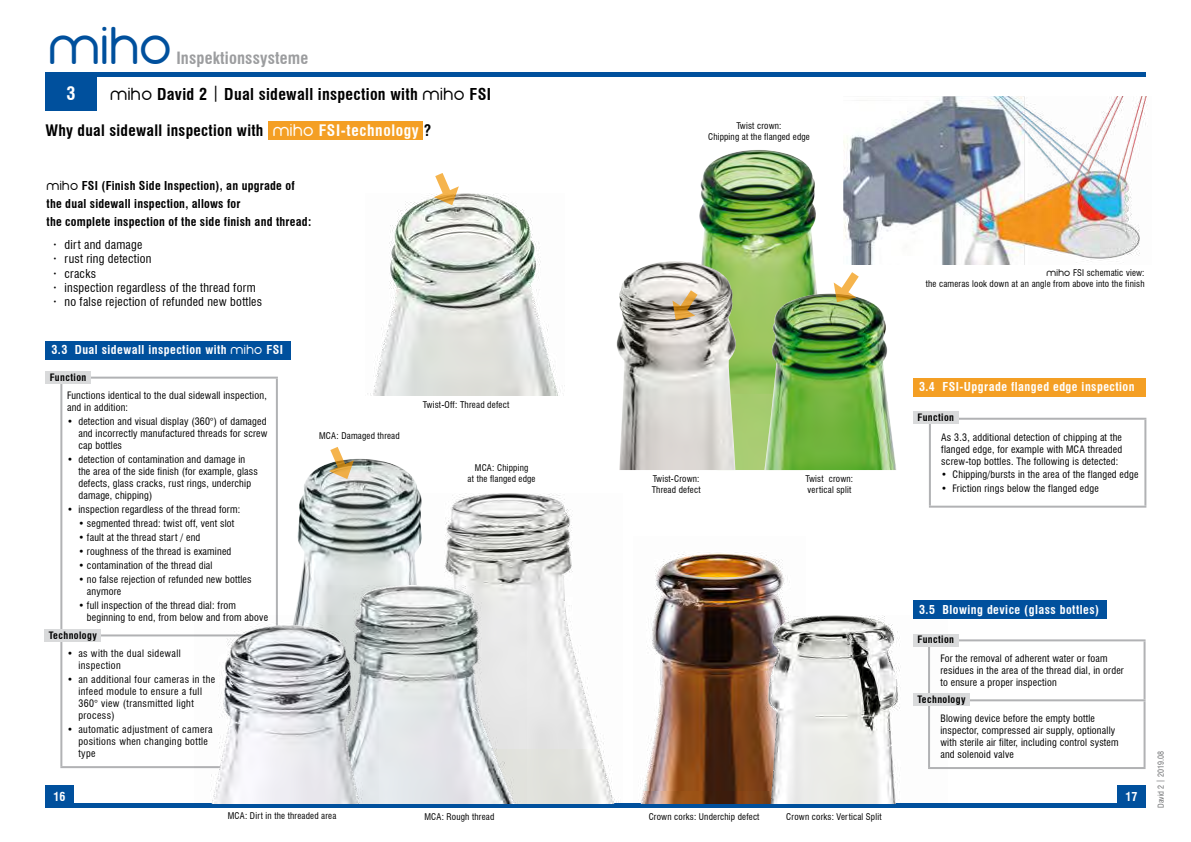
<style>
.page{position:relative;width:1191px;height:842px;background:#fff}
.page>*{position:absolute;margin:0;border:0;box-sizing:border-box;transform-origin:0 0}
.t1{font:50px "miho";color:#00509d}
.t2{font:48.4px "miho";color:#00509d}
.t3{font:700 condensed 18px "Swiss 721 BT";color:#fff}
.t4{font:700 condensed 16.5px "Swiss 721 BT";letter-spacing:.01em;color:#9c9d9f}
.t5{font:700 condensed 16px "Swiss 721 BT";letter-spacing:.02em;color:#000}
.t6{font:700 condensed 15.5px "Swiss 721 BT";letter-spacing:.02em;color:#000}
.t7{font:700 condensed 12px/18px "Swiss 721 BT";letter-spacing:.02em;color:#000}
.t8{font:condensed 12px/14.4px "Swiss 721 BT";letter-spacing:.02em;color:#000}
.t9{font:700 condensed 12px "Swiss 721 BT";letter-spacing:.04em;color:#fff}
.t10{font:condensed 10px/12px "Swiss 721 BT";letter-spacing:.02em;color:#000}
.t11{font:condensed 10px/12px "Swiss 721 BT";letter-spacing:.04em;color:#000}
.t12{font:700 condensed 10px "Swiss 721 BT";letter-spacing:.04em;color:#000}
.t13{font:condensed 9.1px "Swiss 721 BT";letter-spacing:.02em;color:#000}
.t14{font:condensed 9px/11px "Swiss 721 BT";letter-spacing:.02em;color:#000;text-align:center}
.t15{font:condensed 8px "Swiss 721 BT";color:#6f7072}
.s1{font-family:"miho";font-weight:400;font-stretch:normal}
.s2{font-weight:400}
.s3{font-family:"miho";font-weight:400;font-stretch:normal;color:#fff}
.s4{color:#fff}
.s5{font-family:"miho";font-stretch:normal}
</style>
<div class="page">
<hr style="left:45px;top:804px;width:1100px;height:4px;background:#00509d">
<div style="left:45px;top:72px;width:1100px;height:5px;background:#00509d"></div>
<div style="left:1117px;top:785px;width:28px;height:23px;background:#00509d"></div>
<div style="left:45px;top:785px;width:29px;height:23px;background:#00509d"></div>
<img style="left:295px;top:459px;width:125px;height:156px">
<img style="left:397px;top:494px;width:225px;height:310px">
<img style="left:306px;top:585px;width:221px;height:219px">
<img style="left:843px;top:96px;width:304px;height:168px">
<img style="left:367px;top:193px;width:198px;height:202px">
<svg style="left:428px;top:173px;width:31px;height:35px"></svg>
<svg style="left:323px;top:447px;width:31px;height:34px"></svg>
<div style="left:45px;top:76px;width:51px;height:34px;background:#00509d"></div>
<img style="left:634px;top:552px;width:156px;height:252px">
<img style="left:699px;top:150px;width:160px;height:320px">
<img style="left:616px;top:261px;width:120px;height:209px">
<img style="left:764px;top:294px;width:132px;height:176px">
<img style="left:700px;top:615px;width:247px;height:189px">
<svg style="left:830px;top:263px;width:36px;height:43px"></svg>
<svg style="left:669px;top:281px;width:42px;height:69px;background:#cabeae"></svg>
<div style="left:268px;top:121px;width:154px;height:19px;background:#f49f24"></div>
<hr style="left:928px;top:639px;width:217px;height:2px;background:#b1b2b4">
<hr style="left:928px;top:641px;width:2px;height:58px;background:#b1b2b4">
<hr style="left:1143px;top:641px;width:2px;height:58px;background:#b1b2b4">
<hr style="left:928px;top:699px;width:217px;height:2px;background:#b1b2b4">
<hr style="left:928px;top:701px;width:2px;height:66px;background:#b1b2b4">
<hr style="left:1143px;top:701px;width:2px;height:66px;background:#b1b2b4">
<hr style="left:928px;top:767px;width:217px;height:2px;background:#b1b2b4">
<hr style="left:929px;top:418px;width:217px;height:2px;background:#b1b2b4">
<hr style="left:929px;top:420px;width:2px;height:86px;background:#b1b2b4">
<hr style="left:1144px;top:420px;width:2px;height:86px;background:#b1b2b4">
<hr style="left:929px;top:506px;width:217px;height:2px;background:#b1b2b4">
<div style="left:913px;top:693px;width:56px;height:13px;background:#d9dadb"></div>
<div style="left:913px;top:634px;width:45px;height:12px;background:#d9dadb"></div>
<div style="left:913px;top:411px;width:45px;height:13px;background:#d9dadb"></div>
<div style="left:913px;top:378px;width:232px;height:19px;background:#f49f24"></div>
<div style="left:913px;top:600px;width:193px;height:19px;background:#00509d"></div>
<div style="left:45px;top:341px;width:245px;height:18px;background:#00509d"></div>
<hr style="left:60px;top:377px;width:218px;height:2px;background:#b1b2b4">
<hr style="left:60px;top:379px;width:2px;height:255px;background:#b1b2b4">
<hr style="left:276px;top:379px;width:2px;height:255px;background:#b1b2b4">
<hr style="left:60px;top:634px;width:218px;height:2px;background:#b1b2b4">
<hr style="left:60px;top:636px;width:2px;height:130px;background:#b1b2b4">
<hr style="left:60px;top:766px;width:218px;height:2px;background:#b1b2b4">
<div style="left:44px;top:629px;width:57px;height:13px;background:#d9dadb"></div>
<div style="left:45px;top:371px;width:46px;height:13px;background:#d9dadb"></div>
<img style="left:195px;top:615px;width:183px;height:189px">
<h1 class="t1" style="left:52px;top:18px;width:127px">miho</h1>
<h2 class="t2" style="left:48px;top:19px;width:125px">miho</h2>
<h3 class="t4" style="left:176px;top:48px;width:133px">Inspektionssysteme</h3>
<h3 class="t5" style="left:110px;top:85px;width:382px"><span class="s1">miho</span> David 2 <span class="s2">|</span> Dual sidewall inspection with <span class="s1">miho</span> FSI</h3>
<h3 class="t3" style="left:66px;top:82px;width:10px">3</h3>
<h3 class="t6" style="left:45px;top:122px;width:388px">Why dual sidewall inspection with <span class="s3">miho</span> <span class="s4">FSI-technology</span> ?</h3>
<p class="t14" style="left:708px;top:120px;width:103px">Twist crown:<br>Chipping at the flanged edge</p>
<p class="t7" style="left:46px;top:177px;width:266px"><span class="s1">miho</span> FSI (Finish Side Inspection), an upgrade of the dual sidewall inspection, allows for<br>the complete inspection of the side finish and thread:</p>
<p class="t8" style="left:64px;top:237px;width:199px">dirt and damage<br>rust ring detection<br>cracks<br>inspection regardless of the thread form no false rejection of refunded new bottles</p>
<p class="t14" style="left:925px;top:267px;width:220px;text-align:right"><span class="s5">miho</span> FSI schematic view:<br>the cameras look down at an angle from above into the finish</p>
<p class="t9" style="left:51px;top:343px;width:233px">3.3 Dual sidewall inspection with <span class="s1">miho</span> FSI</p>
<p class="t10" style="left:67px;top:390px;width:201px">Functions identical to the dual sidewall inspection, and in addition:</p>
<p class="t10" style="left:78px;top:416px;width:191px;text-align:justify;text-indent:-11px">• detection and visual display (360°) of damaged and incorrectly manufactured threads for screw cap bottles</p>
<p class="t10" style="left:78px;top:454px;width:181px;text-indent:-11px">• detection of contamination and damage in the area of the side finish (for example, glass defects, glass cracks, rust rings, underchip damage, chipping)</p>
<p class="t10" style="left:67px;top:504px;width:175px">• inspection regardless of the thread form:</p>
<p class="t10" style="left:78px;top:518px;width:157px">• segmented thread: twist off, vent slot</p>
<p class="t10" style="left:78px;top:532px;width:123px">• fault at the thread start / end</p>
<p class="t10" style="left:78px;top:546px;width:154px">• roughness of the thread is examined</p>
<p class="t10" style="left:78px;top:560px;width:136px">• contamination of the thread dial</p>
<p class="t10" style="left:87px;top:574px;width:166px;text-indent:-8px">• no false rejection of refunded new bottles anymore</p>
<p class="t10" style="left:87px;top:600px;width:183px;text-indent:-8px">• full inspection of the thread dial: from beginning to end, from below and from above</p>
<p class="t11" style="left:78px;top:647px;width:104px;text-indent:-11px">• as with the dual sidewall inspection</p>
<p class="t11" style="left:78px;top:673px;width:138px;text-indent:-11px">• an additional four cameras in the infeed module to ensure a full<br>360° view (transmitted light process)</p>
<p class="t11" style="left:78px;top:723px;width:136px;text-indent:-11px">• automatic adjustment of camera positions when changing bottle type</p>
<p class="t12" style="left:50px;top:371px;width:38px">Function</p>
<p class="t12" style="left:49px;top:630px;width:49px">Technology</p>
<p class="t14" style="left:319px;top:430px;width:82px">MCA: Damaged thread</p>
<p class="t13" style="left:423px;top:399px;width:88px">Twist-Off: Thread defect</p>
<p class="t14" style="left:467px;top:462px;width:69px">MCA: Chipping<br>at the flanged edge</p>
<p class="t14" style="left:652px;top:473px;width:50px;text-align:left">Twist-Crown:<br>Thread defect</p>
<p class="t14" style="left:805px;top:473px;width:49px;text-align:left">Twist crown: vertical split</p>
<p class="t9" style="left:919px;top:380px;width:217px">3.4 FSI-Upgrade flanged edge inspection</p>
<p class="t12" style="left:917px;top:411px;width:38px">Function</p>
<p class="t10" style="left:941px;top:431px;width:182px;text-align:justify">As 3.3, additional detection of chipping at the flanged edge, for example with MCA threaded screw-top bottles. The following is detected:</p>
<p class="t10" style="left:941px;top:469px;width:199px">• Chipping/bursts in the area of the flanged edge</p>
<p class="t10" style="left:941px;top:483px;width:159px">• Friction rings below the flanged edge</p>
<p class="t9" style="left:919px;top:602px;width:181px">3.5 Blowing device (glass bottles)</p>
<p class="t12" style="left:917px;top:634px;width:38px">Function</p>
<p class="t10" style="left:940px;top:652px;width:185px">For the removal of adherent water or foam residues in the area of the thread dial, in order to ensure a proper inspection</p>
<p class="t10" style="left:940px;top:712px;width:180px">Blowing device before the empty bottle inspector, compressed air supply, optionally with sterile air filter, including control system and solenoid valve</p>
<p class="t12" style="left:917px;top:693px;width:49px">Technology</p>
<p class="t9" style="left:54px;top:790px;width:14px">16</p>
<p class="t9" style="left:1125px;top:790px;width:13px">17</p>
<p class="t14" style="left:228px;top:811px;width:110px">MCA: Dirt in the threaded area</p>
<p class="t14" style="left:424px;top:811px;width:71px">MCA: Rough thread</p>
<p class="t14" style="left:648px;top:811px;width:112px">Crown corks: Underchip defect</p>
<p class="t14" style="left:786px;top:811px;width:97px">Crown corks: Vertical Split</p>
<p class="t15" style="left:1156px;top:808px;width:58px;rotate:-90deg">David 2 | 2019.08</p>
</div>
